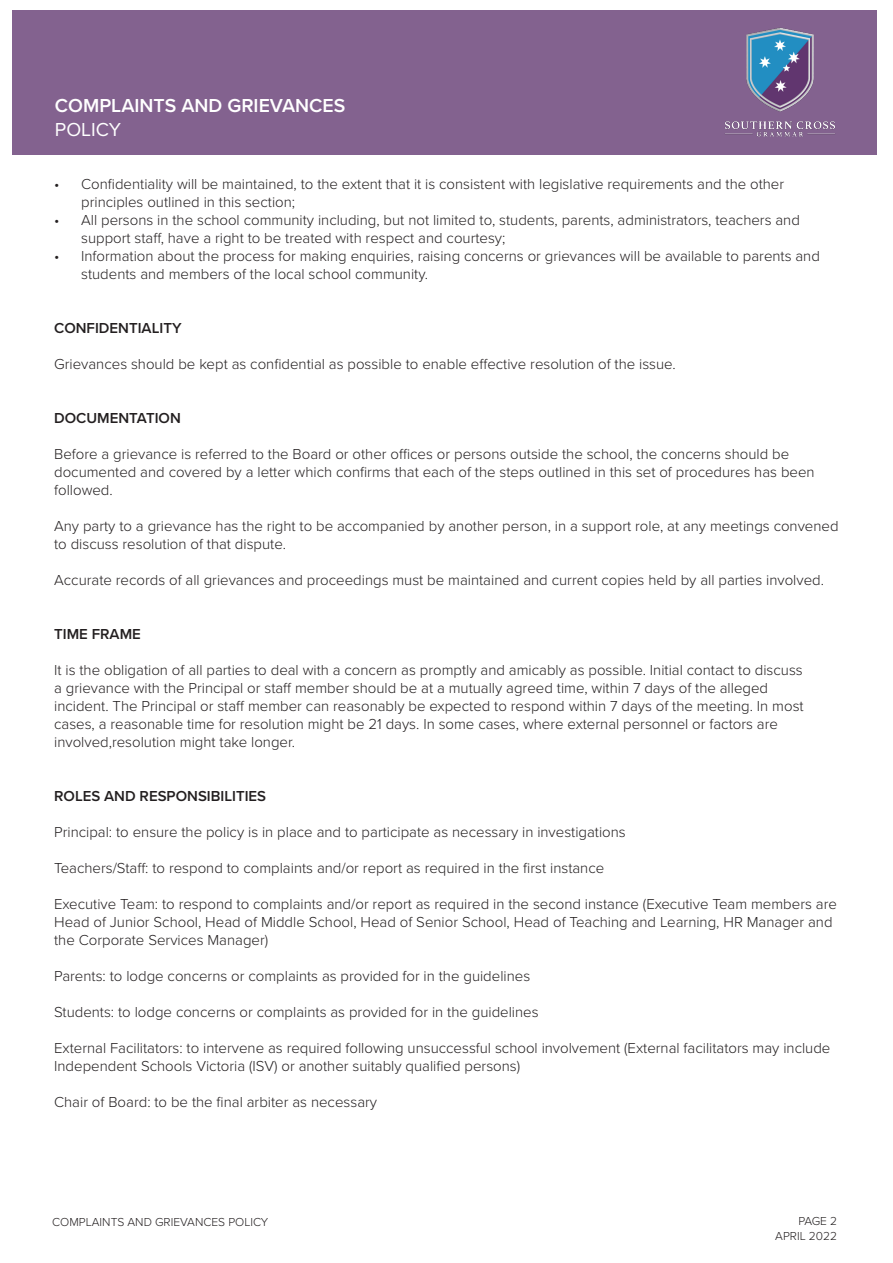
<style>
.page{position:relative;width:893px;height:1263px;background:#fff}
.page>*{position:absolute;margin:0;border:0;box-sizing:border-box;transform-origin:0 0}
.t1{font:600 19.5px "Proxima Nova";color:#fff}
.t2{font:19.5px "Proxima Nova";color:#fff}
.body{font:300 15px/18px "Proxima Nova";color:#231f20}
.t3{font:600 15px "Proxima Nova";color:#231f20}
.t4{font:300 12px/14.5px "Proxima Nova";color:#231f20;text-align:right}
</style>
<div class="page">
<div style="left:13px;top:10px;width:864px;height:144px;background:#83628f"></div>
<img style="left:725px;top:27px;width:110px;height:110px">
<h1 class="t1" style="left:55px;top:91px;width:292px">COMPLAINTS AND GRIEVANCES</h1>
<h1 class="t2" style="left:55px;top:115px;width:68px">POLICY</h1>
<p class="body" style="left:81px;top:174px;width:705px;text-indent:-27px">• Confidentiality will be maintained, to the extent that it is consistent with legislative requirements and the other principles outlined in this section;</p>
<p class="body" style="left:81px;top:210px;width:720px;text-indent:-27px">• All persons in the school community including, but not limited to, students, parents, administrators, teachers and support staff, have a right to be treated with respect and courtesy;</p>
<p class="body" style="left:81px;top:246px;width:740px;text-indent:-27px">• Information about the process for making enquiries, raising concerns or grievances will be available to parents and students and members of the local school community.</p>
<p class="t3" style="left:54px;top:316px;width:129px">CONFIDENTIALITY</p>
<p class="body" style="left:54px;top:354px;width:623px">Grievances should be kept as confidential as possible to enable effective resolution of the issue.</p>
<p class="t3" style="left:54px;top:406px;width:128px">DOCUMENTATION</p>
<p class="body" style="left:54px;top:444px;width:762px">Before a grievance is referred to the Board or other offices or persons outside the school, the concerns should be documented and covered by a letter which confirms that each of the steps outlined in this set of procedures has been followed.</p>
<p class="body" style="left:54px;top:516px;width:786px">Any party to a grievance has the right to be accompanied by another person, in a support role, at any meetings convened to discuss resolution of that dispute.</p>
<p class="body" style="left:54px;top:570px;width:771px">Accurate records of all grievances and proceedings must be maintained and current copies held by all parties involved.</p>
<p class="t3" style="left:54px;top:622px;width:88px">TIME FRAME</p>
<p class="body" style="left:54px;top:660px;width:751px">It is the obligation of all parties to deal with a concern as promptly and amicably as possible. Initial contact to discuss a grievance with the Principal or staff member should be at a mutually agreed time, within 7 days of the alleged incident. The Principal or staff member can reasonably be expected to respond within 7 days of the meeting. In most cases, a reasonable time for resolution might be 21 days. In some cases, where external personnel or factors are involved,resolution might take longer.</p>
<p class="t3" style="left:54px;top:784px;width:213px">ROLES AND RESPONSIBILITIES</p>
<p class="body" style="left:54px;top:822px;width:573px">Principal: to ensure the policy is in place and to participate as necessary in investigations</p>
<p class="body" style="left:54px;top:858px;width:552px">Teachers/Staff: to respond to complaints and/or report as required in the first instance</p>
<p class="body" style="left:54px;top:894px;width:784px">Executive Team: to respond to complaints and/or report as required in the second instance (Executive Team members are<br>Head of Junior School, Head of Middle School, Head of Senior School, Head of Teaching and Learning, HR Manager and the Corporate Services Manager)</p>
<p class="body" style="left:54px;top:966px;width:478px">Parents: to lodge concerns or complaints as provided for in the guidelines</p>
<p class="body" style="left:54px;top:1002px;width:486px">Students: to lodge concerns or complaints as provided for in the guidelines</p>
<p class="body" style="left:54px;top:1038px;width:778px">External Facilitators: to intervene as required following unsuccessful school involvement (External facilitators may include<br>Independent Schools Victoria (ISV) or another suitably qualified persons)</p>
<p class="body" style="left:54px;top:1092px;width:324px">Chair of Board: to be the final arbiter as necessary</p>
<p class="t4" style="left:52px;top:1214px;width:218px">COMPLAINTS AND GRIEVANCES POLICY</p>
<p class="t4" style="left:775px;top:1213px;width:63px">PAGE 2<br>APRIL 2022</p>
</div>
